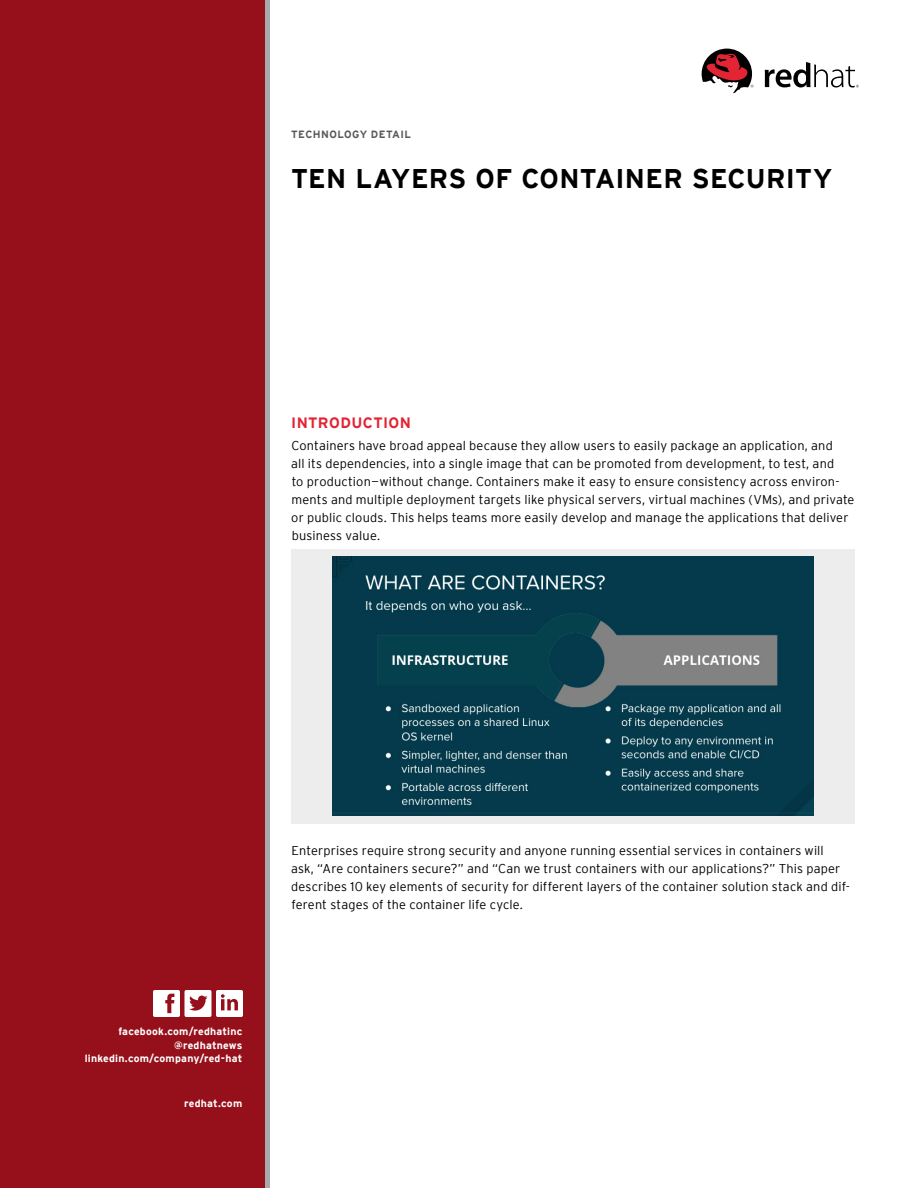
<style>
.page{position:relative;width:918px;height:1188px;background:#fff}
.page>*{position:absolute;margin:0;border:0;box-sizing:border-box;transform-origin:0 0}
.t1{font:700 27px "Interstate";letter-spacing:.015em;color:#000}
.t2{font:700 15px "Interstate";letter-spacing:.03em;color:#e22434}
.t3{font:300 12.75px/18px "Interstate";letter-spacing:.01em;color:#000}
.t4{font:700 10.5px/13.5px "Interstate";letter-spacing:.02em;color:#fff;text-align:right}
.t5{font:700 10.5px "Interstate";letter-spacing:.035em;color:#58595b}
</style>
<div class="page">
<div style="left:0;top:0;width:267px;height:1188px;background:#96101b"></div>
<svg style="left:153px;top:990px;width:90px;height:27px"></svg>
<div style="left:291px;top:549px;width:564px;height:275px;background:#ededee"></div>
<img style="left:333px;top:556px;width:480px;height:259px">
<svg style="left:765px;top:62px;width:94px;height:25px"></svg>
<svg style="left:702px;top:49px;width:51px;height:45px"></svg>
<hr style="left:266px;top:0;width:4px;height:1188px;background:#a7a9ac">
<p class="t5" style="left:291px;top:128px;width:121px">TECHNOLOGY DETAIL</p>
<h1 class="t1" style="left:291px;top:164px;width:543px">TEN LAYERS OF CONTAINER SECURITY</h1>
<p class="t2" style="left:291px;top:414px;width:121px">INTRODUCTION</p>
<p class="t3" style="left:291px;top:436px;width:565px">Containers have broad appeal because they allow users to easily package an application, and<br>all its dependencies, into a single image that can be promoted from development, to test, and<br>to production—without change. Containers make it easy to ensure consistency across environ&shy;ments and multiple deployment targets like physical servers, virtual machines (VMs), and private or public clouds. This helps teams more easily develop and manage the applications that deliver business value.</p>
<p class="t4" style="left:85px;top:1024px;width:159px">facebook.com/redhatinc @redhatnews linkedin.com/company/red-hat</p>
<p class="t4" style="left:184px;top:1096px;width:60px">redhat.com</p>
<p class="t3" style="left:291px;top:841px;width:560px">Enterprises require strong security and anyone running essential services in containers will<br>ask, “Are containers secure?” and “Can we trust containers with our applications?” This paper describes 10 key elements of security for different layers of the container solution stack and dif&shy;ferent stages of the container life cycle.</p>
</div>
